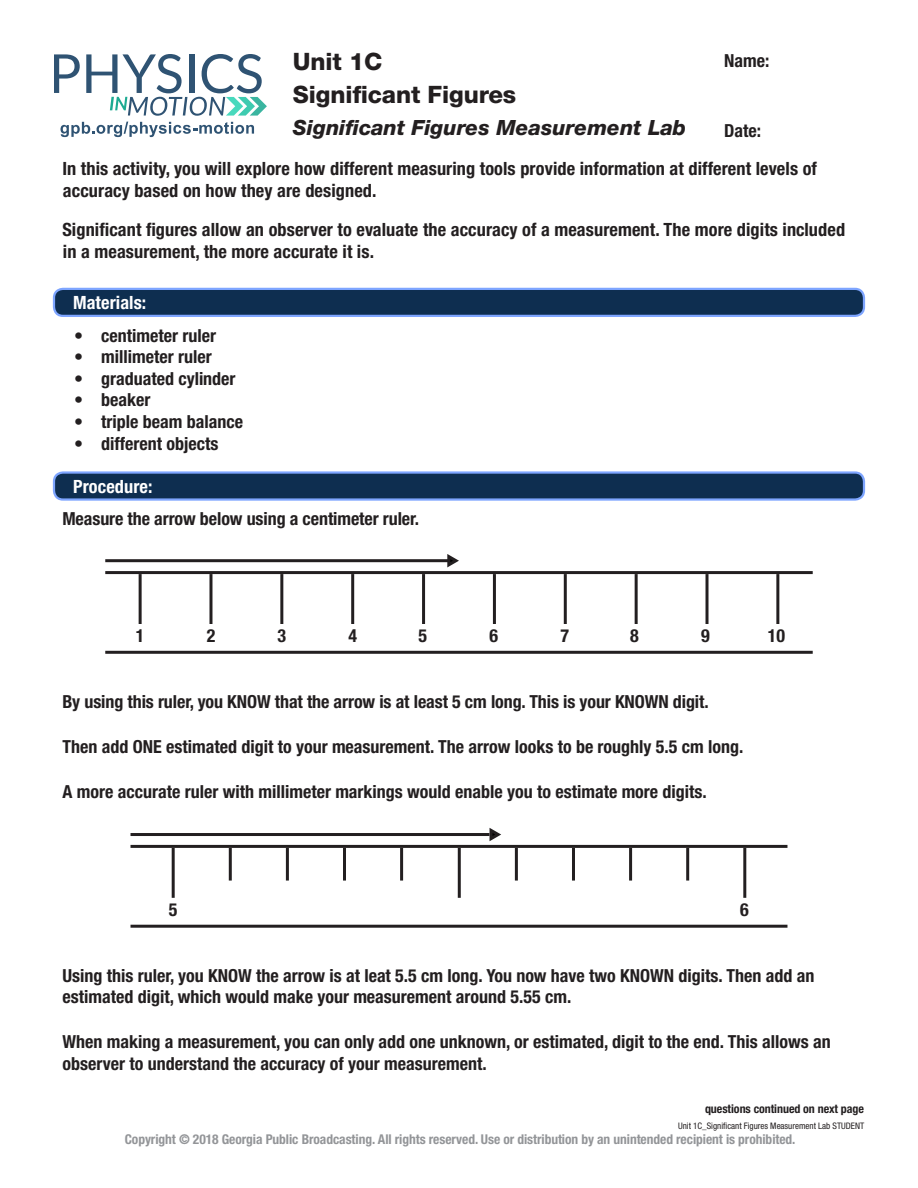
<style>
.page{position:relative;width:918px;height:1188px;background:#fff}
.page>*{position:absolute;margin:0;border:0;box-sizing:border-box;transform-origin:0 0}
.t1{font:800 24px/33.5px "Helvetica Neue LT Std";letter-spacing:-.005em;color:#231f20}
.t2{font:italic 800 21px "Helvetica Neue LT Std";color:#231f20}
.question_style{font:700 condensed 18.3px/21.9px "Helvetica Neue LT Std";letter-spacing:.005em;color:#231f20}
.BlueheaderFONT{font:700 condensed 18.3px "Helvetica Neue LT Std";letter-spacing:.005em;color:#fff}
.question_style-2{font:700 condensed 18px/21.6px "Helvetica Neue LT Std";color:#231f20}
.Page_Titles_Heavy_Bo{font:700 condensed 18px "Helvetica Neue LT Std";color:#231f20}
.t3{font:700 condensed 13.5px "Helvetica Neue LT Std";letter-spacing:-.005em;color:#939598}
.t4{font:700 condensed 12px "Helvetica Neue LT Std";letter-spacing:-.005em;color:#231f20}
.t5{font:condensed 9px "Helvetica Neue LT Std";color:#231f20}
</style>
<div class="page">
<svg style="left:54px;top:54px;width:26px;height:39px"></svg>
<svg style="left:86px;top:54px;width:181px;height:62px"></svg>
<svg style="left:61px;top:122px;width:193px;height:15px"></svg>
<div style="left:54px;top:289px;width:810px;height:27px;background:#0e2e50;border-radius:9px"></div>
<div style="left:53px;top:288px;width:812px;height:29px;border:2px solid #7ea5ff;border-radius:9px"></div>
<div style="left:54px;top:473px;width:810px;height:27px;background:#0e2e50;border-radius:9px"></div>
<div style="left:53px;top:471px;width:812px;height:30px;border:2px solid #7ea5ff;border-radius:9px"></div>
<hr style="left:105px;top:571px;width:708px;height:3px;background:#231f20">
<hr style="left:105px;top:651px;width:708px;height:3px;background:#231f20">
<hr style="left:139px;top:574px;width:3px;height:50px;background:#231f20">
<hr style="left:209px;top:574px;width:3px;height:50px;background:#231f20">
<hr style="left:280px;top:574px;width:3px;height:50px;background:#231f20">
<hr style="left:351px;top:574px;width:3px;height:50px;background:#231f20">
<hr style="left:422px;top:574px;width:3px;height:50px;background:#231f20">
<hr style="left:493px;top:574px;width:3px;height:50px;background:#231f20">
<hr style="left:564px;top:574px;width:3px;height:50px;background:#231f20">
<hr style="left:635px;top:574px;width:3px;height:50px;background:#231f20">
<hr style="left:706px;top:574px;width:3px;height:50px;background:#231f20">
<hr style="left:776px;top:574px;width:3px;height:50px;background:#231f20">
<hr style="left:105px;top:559px;width:348px;height:3px;background:#231f20">
<svg style="left:446px;top:554px;width:13px;height:14px"></svg>
<hr style="left:131px;top:845px;width:656px;height:3px;background:#231f20">
<hr style="left:131px;top:925px;width:656px;height:3px;background:#231f20">
<hr style="left:172px;top:848px;width:3px;height:50px;background:#231f20">
<hr style="left:229px;top:848px;width:3px;height:33px;background:#231f20">
<hr style="left:286px;top:848px;width:3px;height:33px;background:#231f20">
<hr style="left:343px;top:848px;width:3px;height:33px;background:#231f20">
<hr style="left:400px;top:848px;width:3px;height:33px;background:#231f20">
<hr style="left:458px;top:848px;width:3px;height:50px;background:#231f20">
<hr style="left:515px;top:848px;width:3px;height:33px;background:#231f20">
<hr style="left:572px;top:848px;width:3px;height:33px;background:#231f20">
<hr style="left:629px;top:848px;width:3px;height:33px;background:#231f20">
<hr style="left:686px;top:848px;width:3px;height:33px;background:#231f20">
<hr style="left:131px;top:833px;width:359px;height:3px;background:#231f20">
<svg style="left:489px;top:828px;width:12px;height:14px"></svg>
<hr style="left:743px;top:848px;width:3px;height:50px;background:#231f20">
<h1 class="t1" style="left:293px;top:44px;width:225px">Unit 1C<br>Significant Figures</h1>
<p class="t2" style="left:293px;top:115px;width:395px">Significant Figures Measurement Lab</p>
<p class="question_style-2" style="left:724px;top:50px;width:47px">Name:</p>
<p class="question_style-2" style="left:724px;top:120px;width:38px">Date:</p>
<p class="question_style" style="left:62px;top:157px;width:756px">In this activity, you will explore how different measuring tools provide information at different levels of accuracy based on how they are designed.</p>
<p class="question_style" style="left:62px;top:218px;width:784px">Significant figures allow an observer to evaluate the accuracy of a measurement. The more digits included in a measurement, the more accurate it is.</p>
<p class="BlueheaderFONT" style="left:73px;top:291px;width:75px">Materials:</p>
<p class="question_style-2" style="left:74px;top:324px;width:143px">• centimeter ruler</p>
<p class="question_style-2" style="left:74px;top:346px;width:139px">• millimeter ruler</p>
<p class="question_style-2" style="left:74px;top:367px;width:163px">• graduated cylinder</p>
<p class="question_style-2" style="left:74px;top:389px;width:78px">• beaker</p>
<p class="question_style-2" style="left:74px;top:410px;width:170px">• triple beam balance</p>
<p class="question_style-2" style="left:74px;top:432px;width:146px">• different objects</p>
<p class="BlueheaderFONT" style="left:73px;top:475px;width:81px">Procedure:</p>
<p class="question_style-2" style="left:62px;top:507px;width:358px">Measure the arrow below using a centimeter ruler.</p>
<p class="Page_Titles_Heavy_Bo" style="left:136px;top:625px;width:10px">1</p>
<p class="Page_Titles_Heavy_Bo" style="left:207px;top:625px;width:10px">2</p>
<p class="Page_Titles_Heavy_Bo" style="left:278px;top:625px;width:10px">3</p>
<p class="Page_Titles_Heavy_Bo" style="left:349px;top:625px;width:10px">4</p>
<p class="Page_Titles_Heavy_Bo" style="left:418px;top:625px;width:10px">5</p>
<p class="Page_Titles_Heavy_Bo" style="left:489px;top:625px;width:10px">6</p>
<p class="Page_Titles_Heavy_Bo" style="left:560px;top:625px;width:10px">7</p>
<p class="Page_Titles_Heavy_Bo" style="left:630px;top:625px;width:10px">8</p>
<p class="Page_Titles_Heavy_Bo" style="left:701px;top:625px;width:10px">9</p>
<p class="Page_Titles_Heavy_Bo" style="left:768px;top:625px;width:19px">10</p>
<p class="question_style-2" style="left:62px;top:690px;width:648px">By using this ruler, you KNOW that the arrow is at least 5 cm long. This is your KNOWN digit.</p>
<p class="question_style-2" style="left:63px;top:735px;width:682px">Then add ONE estimated digit to your measurement. The arrow looks to be roughly 5.5 cm long.</p>
<p class="question_style-2" style="left:63px;top:780px;width:646px">A more accurate ruler with millimeter markings would enable you to estimate more digits.</p>
<p class="Page_Titles_Heavy_Bo" style="left:169px;top:899px;width:10px">5</p>
<p class="Page_Titles_Heavy_Bo" style="left:740px;top:899px;width:10px">6</p>
<p class="question_style-2" style="left:63px;top:964px;width:753px">Using this ruler, you KNOW the arrow is at leat 5.5 cm long. You now have two KNOWN digits. Then add an</p>
<p class="question_style-2" style="left:63px;top:986px;width:510px">estimated digit, which would make your measurement around 5.55 cm.</p>
<p class="question_style-2" style="left:63px;top:1031px;width:770px">When making a measurement, you can only add one unknown, or estimated, digit to the end. This allows an observer to understand the accuracy of your measurement.</p>
<p class="t4" style="left:705px;top:1102px;width:160px">questions continued on next page</p>
<p class="t5" style="left:678px;top:1121px;width:188px">Unit 1C_Significant Figures Measurement Lab STUDENT</p>
<p class="t3" style="left:125px;top:1131px;width:672px">Copyright © 2018 Georgia Public Broadcasting. All rights reserved. Use or distribution by an unintended recipient is prohibited.</p>
</div>
